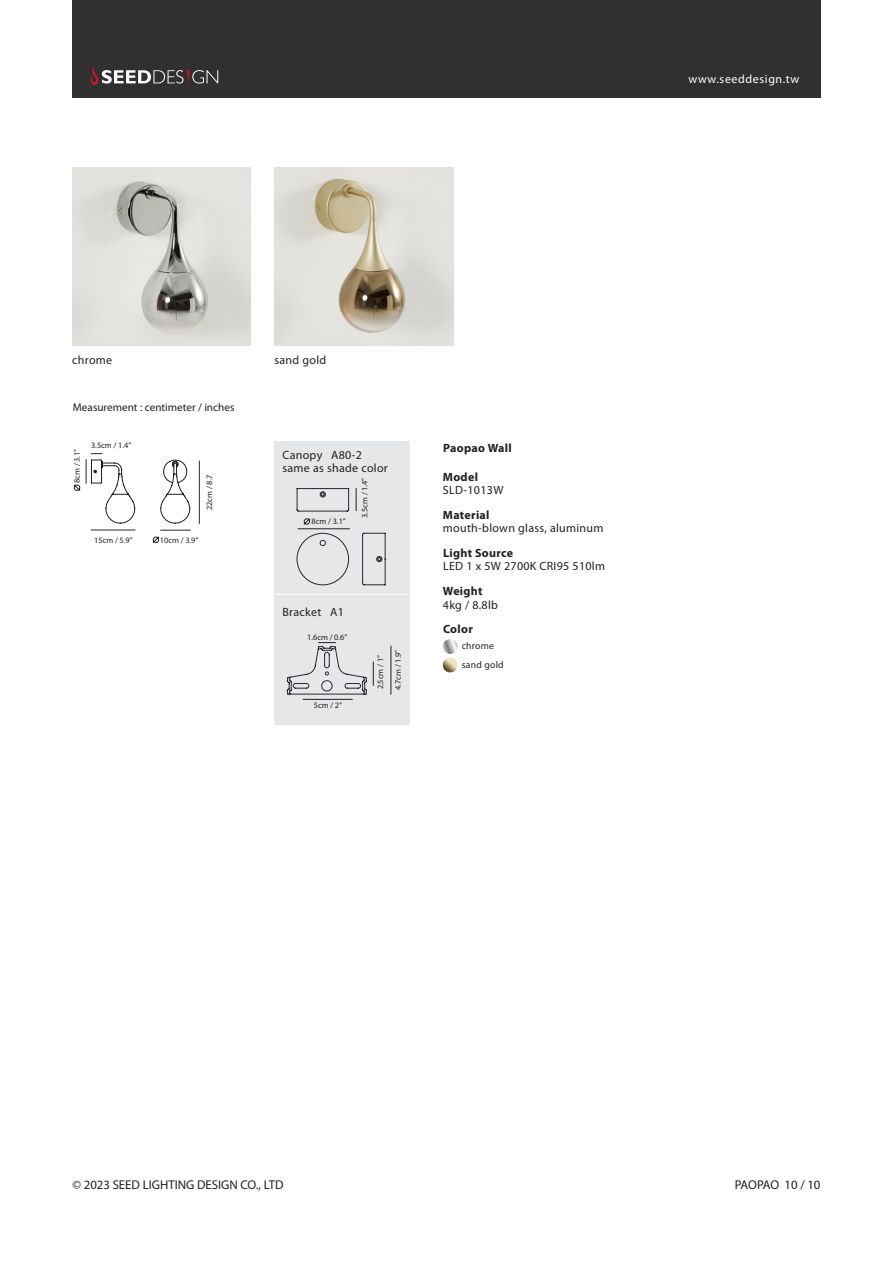
<style>
.page{position:relative;width:893px;height:1263px;background:#fff}
.page>*{position:absolute;margin:0;border:0;box-sizing:border-box;transform-origin:0 0}
.t1{font:12.75px "Myriad Pro";color:#231f20}
.t2{font:12px "Myriad Pro";letter-spacing:.025em;color:#231f20}
.t3{font:700 12px "Myriad Pro";letter-spacing:.025em;color:#231f20}
.t4{font:12px "Myriad Pro";letter-spacing:.05em;color:#fff}
.t5{font:11.25px "Myriad Pro";color:#231f20}
.t6{font:9.75px "Myriad Pro";letter-spacing:.025em;color:#231f20}
.t7{font:8.25px "Myriad Pro";color:#231f20}
.s1{color:#fff}
</style>
<div class="page">
<div style="left:72px;top:0;width:749px;height:98px;background:#312f30"></div>
<svg style="left:90px;top:65px;width:128px;height:20px"></svg>
<div style="left:274px;top:441px;width:135px;height:284px;background:#e6e7e9"></div>
<hr style="left:274px;top:594px;width:135px;height:1px;background:#fff">
<hr style="left:303px;top:699px;width:49px;height:1px;background:#231f20">
<svg style="left:373px;top:662px;width:1px;height:23px"></svg>
<hr style="left:391px;top:646px;width:1px;height:48px;background:#231f20">
<hr style="left:91px;top:530px;width:44px;height:1px;background:#252830">
<hr style="left:199px;top:461px;width:1px;height:62px;background:#252830">
<svg style="left:286px;top:642px;width:81px;height:53px"></svg>
<svg style="left:296px;top:488px;width:90px;height:98px"></svg>
<svg style="left:74px;top:453px;width:62px;height:71px"></svg>
<svg style="left:160px;top:459px;width:31px;height:65px"></svg>
<svg style="left:152px;top:530px;width:38px;height:13px"></svg>
<img style="left:72px;top:167px;width:179px;height:179px">
<img style="left:274px;top:167px;width:179px;height:179px">
<img style="left:442px;top:657px;width:16px;height:16px">
<svg style="left:443px;top:639px;width:15px;height:15px"></svg>
<p class="t4" style="left:688px;top:72px;width:112px">www.seeddesign.tw</p>
<p class="t2" style="left:72px;top:353px;width:41px">chrome</p>
<p class="t2" style="left:274px;top:353px;width:53px">sand gold</p>
<p class="t5" style="left:73px;top:400px;width:163px">Measurement : centimeter / inches</p>
<p class="t7" style="left:72px;top:483px;width:36px;rotate:-90deg">8cm / 3.1”</p>
<p class="t7" style="left:91px;top:440px;width:42px">3.5cm / 1.4”</p>
<p class="t7" style="left:94px;top:535px;width:40px">15cm / 5.9”</p>
<p class="t7" style="left:204px;top:510px;width:37px;rotate:-90deg">22cm / 8.7</p>
<p class="t7" style="left:160px;top:535px;width:40px">10cm / 3.9”</p>
<p class="t2" style="left:282px;top:447px;width:81px">Canopy A80-2</p>
<p class="t2" style="left:282px;top:461px;width:107px">same as shade color</p>
<p class="t7" style="left:312px;top:516px;width:36px">8cm / 3.1”</p>
<p class="t7" style="left:360px;top:518px;width:42px;rotate:-90deg">3.5cm / 1.4”</p>
<p class="t2" style="left:282px;top:604px;width:63px">Bracket A1</p>
<p class="t7" style="left:307px;top:632px;width:42px">1.6cm / 0.6”</p>
<p class="t7" style="left:314px;top:700px;width:30px">5cm / 2”</p>
<p class="t7" style="left:375px;top:689px;width:36px;rotate:-90deg">2.5cm / 1”</p>
<p class="t7" style="left:393px;top:690px;width:42px;rotate:-90deg">4.7cm / 1.9”</p>
<p class="t3" style="left:443px;top:440px;width:70px">Paopao Wall</p>
<p class="t3" style="left:443px;top:469px;width:37px">Model</p>
<p class="t2" style="left:443px;top:483px;width:62px">SLD-1013W</p>
<p class="t3" style="left:443px;top:507px;width:48px">Material</p>
<p class="t2" style="left:443px;top:521px;width:162px">mouth-blown glass, aluminum</p>
<p class="t3" style="left:443px;top:545px;width:72px">Light Source</p>
<p class="t2" style="left:443px;top:559px;width:163px">LED 1 x 5W 2700K CRI95 510lm</p>
<p class="t3" style="left:443px;top:583px;width:41px">Weight</p>
<p class="t2" style="left:443px;top:597px;width:57px">4kg / 8.8lb</p>
<p class="t3" style="left:443px;top:621px;width:31px">Color</p>
<p class="t6" style="left:462px;top:639px;width:34px">chrome</p>
<p class="t6" style="left:462px;top:658px;width:44px">sand gold</p>
<p class="t1" style="left:72px;top:1177px;width:215px">© 2023 SEED LIGHTING DESIGN CO., LTD<span class="s1">.</span></p>
<p class="t1" style="left:735px;top:1177px;width:87px">PAOPAO 10 / 10</p>
</div>
